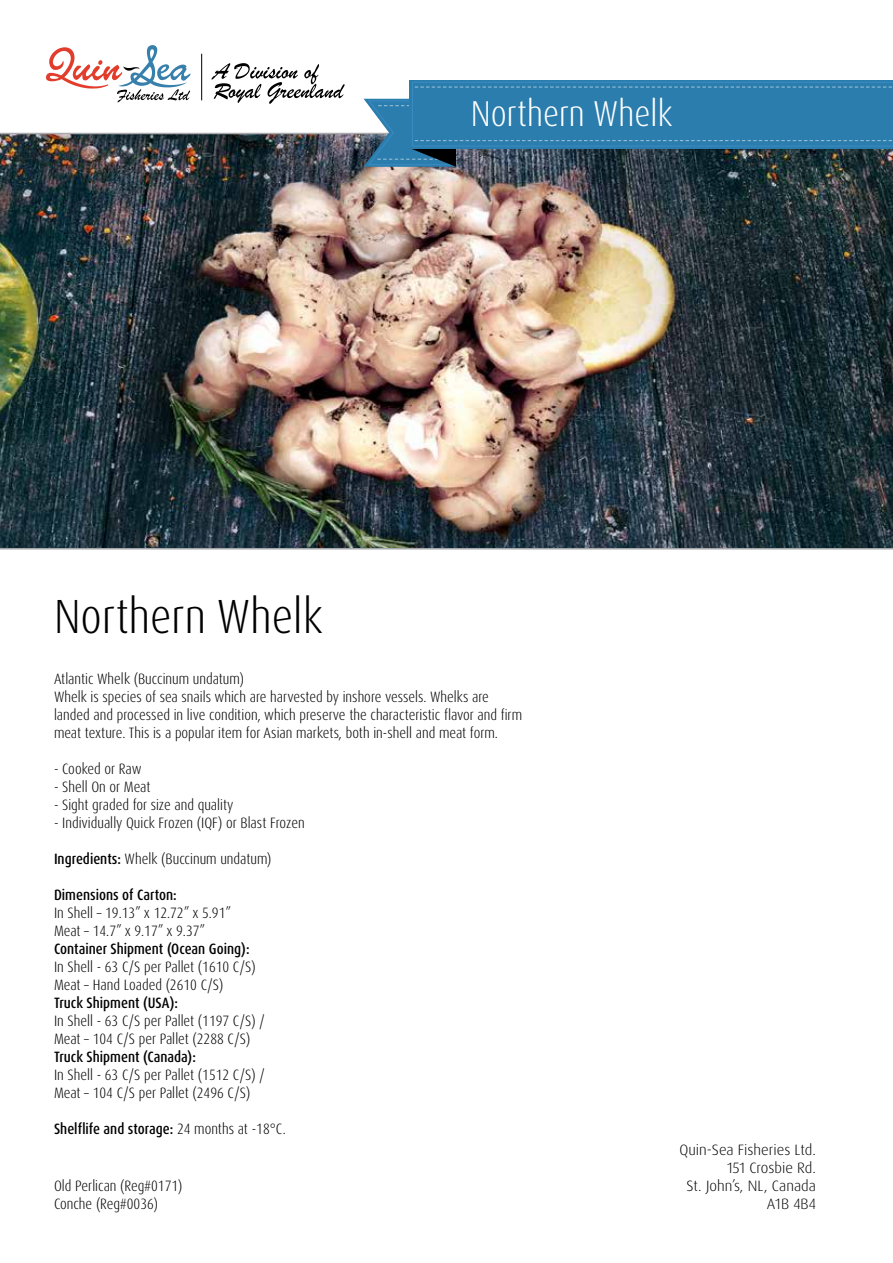
<style>
.page{position:relative;width:893px;height:1263px;background:#fff}
.page>*{position:absolute;margin:0;border:0;box-sizing:border-box;transform-origin:0 0}
.t1{font:300 condensed 48px "Dax Pro";color:#000}
.t2{font:300 condensed 36px "Dax Pro";color:#fff}
.t3{font:300 condensed 15px/18px "Dax Pro";color:#000}
.t4{font:500 condensed 15px "Dax Pro";color:#000}
.t5{font:300 15px/18px "Dax Pro";color:#000;text-align:right}
.s1{font-weight:500}
.s2{font-weight:300}
</style>
<div class="page">
<img style="left:0;top:133px;width:893px;height:416px">
<div style="left:410px;top:80px;width:483px;height:68px;background:#2b7dae"></div>
<svg style="left:364px;top:82px;width:529px;height:85px"></svg>
<svg style="left:211px;top:63px;width:134px;height:41px"></svg>
<svg style="left:46px;top:45px;width:145px;height:57px"></svg>
<hr style="left:201px;top:54px;width:1px;height:46px;background:#000">
<h2 class="t2" style="left:471px;top:90px;width:203px">Northern Whelk</h2>
<h1 class="t1" style="left:54px;top:585px;width:270px">Northern Whelk</h1>
<p class="t3" style="left:54px;top:669px;width:470px">Atlantic Whelk (Buccinum undatum)<br>Whelk is species of sea snails which are harvested by inshore vessels. Whelks are landed and processed in live condition, which preserve the characteristic flavor and firm meat texture. This is a popular item for Asian markets, both in-shell and meat form.</p>
<p class="t3" style="left:54px;top:759px;width:89px">- Cooked or Raw</p>
<p class="t3" style="left:54px;top:777px;width:98px">- Shell On or Meat</p>
<p class="t3" style="left:54px;top:795px;width:181px">- Sight graded for size and quality</p>
<p class="t3" style="left:54px;top:813px;width:252px">- Individually Quick Frozen (IQF) or Blast Frozen</p>
<p class="t3" style="left:54px;top:849px;width:219px"><span class="s1">Ingredients:</span> Whelk (Buccinum undatum)</p>
<p class="t4" style="left:54px;top:885px;width:124px">Dimensions of Carton:</p>
<p class="t3" style="left:54px;top:903px;width:179px">In Shell – 19.13” x 12.72” x 5.91”<br>Meat – 14.7” x 9.17” x 9.37”</p>
<p class="t4" style="left:54px;top:939px;width:197px">Container Shipment (Ocean Going):</p>
<p class="t3" style="left:54px;top:957px;width:203px">In Shell - 63 C/S per Pallet (1610 C/S)<br>Meat – Hand Loaded (2610 C/S)</p>
<p class="t4" style="left:54px;top:993px;width:126px">Truck Shipment (USA):</p>
<p class="t3" style="left:54px;top:1011px;width:212px">In Shell - 63 C/S per Pallet (1197 C/S) /<br>Meat – 104 C/S per Pallet (2288 C/S)</p>
<p class="t4" style="left:54px;top:1047px;width:143px">Truck Shipment (Canada):</p>
<p class="t3" style="left:54px;top:1065px;width:212px">In Shell - 63 C/S per Pallet (1512 C/S) /<br>Meat – 104 C/S per Pallet (2496 C/S)</p>
<p class="t4" style="left:54px;top:1119px;width:233px">Shelflife and storage: <span class="s2">24 months at -18°C.</span></p>
<p class="t3" style="left:54px;top:1177px;width:130px">Old Perlican (Reg#0171)<br>Conche (Reg#0036)</p>
<p class="t5" style="left:679px;top:1141px;width:138px">Quin-Sea Fisheries Ltd.<br>151 Crosbie Rd.<br>St. John’s, NL, Canada<br>A1B 4B4</p>
</div>
